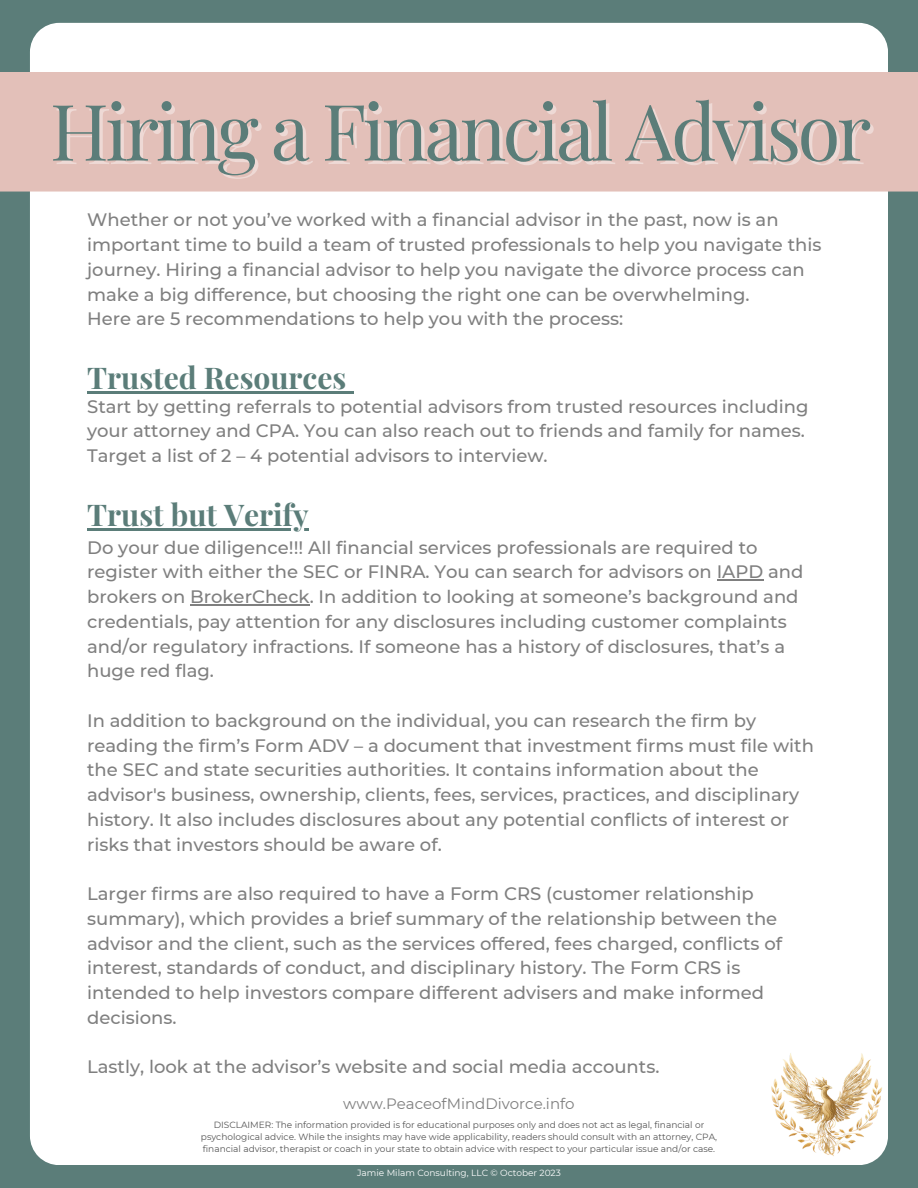
<style>
.page{position:relative;width:918px;height:1188px;background:#5b7d79}
.page>*{position:absolute;margin:0;border:0;box-sizing:border-box;transform-origin:0 0}
.t1{font:78px "Playfair Display";letter-spacing:-.045em;color:#5b7d79}
.t2{font:700 30px "Playfair Display";color:#5b7d79}
.t3{font:500 18px/24.8px "Montserrat";color:#7f7f7f}
.t4{font:15px "Montserrat";color:#7f7f7f}
.t5{font:9px/12px "Montserrat";color:#545454;text-align:center}
.t6{font:9px "Montserrat";color:#fff}
</style>
<div class="page">
<div style="left:30px;top:23px;width:858px;height:1142px;background:#fff"></div>
<div style="left:0;top:72px;width:918px;height:120px;background:#e3c0b9"></div>
<img style="left:764px;top:1040px;width:124px;height:125px">
<hr style="left:717px;top:580px;width:46px;height:1px;background:#7f7f7f">
<hr style="left:190px;top:604px;width:120px;height:1px;background:#7f7f7f">
<hr style="left:87px;top:528px;width:222px;height:2px;background:#5b7d79">
<hr style="left:87px;top:392px;width:260px;height:2px;background:#5b7d79">
<svg style="left:347px;top:392px;width:7px;height:2px"></svg>
<p class="t1" style="left:50px;top:76px;width:823px">Hiring a Financial Advisor</p>
<p class="t3" style="left:87px;top:208px;width:736px">Whether or not you’ve worked with a financial advisor in the past, now is an important time to build a team of trusted professionals to help you navigate this journey. Hiring a financial advisor to help you navigate the divorce process can make a big difference, but choosing the right one can be overwhelming.</p>
<p class="t3" style="left:87px;top:307px;width:538px">Here are 5 recommendations to help you with the process:</p>
<p class="t2" style="left:87px;top:357px;width:261px">Trusted Resources</p>
<p class="t3" style="left:87px;top:394px;width:723px">Start by getting referrals to potential advisors from trusted resources including your attorney and CPA. You can also reach out to friends and family for names.<br>Target a list of 2 – 4 potential advisors to interview.</p>
<p class="t2" style="left:87px;top:493px;width:223px">Trust but Verify</p>
<p class="t3" style="left:87px;top:535px;width:718px">Do your due diligence!!! All financial services professionals are required to register with either the SEC or FINRA. You can search for advisors on IAPD and brokers on BrokerCheck. In addition to looking at someone’s background and credentials, pay attention for any disclosures including customer complaints and/or regulatory infractions. If someone has a history of disclosures, that’s a huge red flag.</p>
<p class="t3" style="left:87px;top:708px;width:728px">In addition to background on the individual, you can research the firm by reading the firm’s Form ADV – a document that investment firms must file with the SEC and state securities authorities. It contains information about the advisor's business, ownership, clients, fees, services, practices, and disciplinary history. It also includes disclosures about any potential conflicts of interest or risks that investors should be aware of.</p>
<p class="t3" style="left:87px;top:881px;width:696px">Larger firms are also required to have a Form CRS (customer relationship summary), which provides a brief summary of the relationship between the advisor and the client, such as the services offered, fees charged, conflicts of interest, standards of conduct, and disciplinary history. The Form CRS is intended to help investors compare different advisers and make informed decisions.</p>
<p class="t3" style="left:87px;top:1055px;width:574px">Lastly, look at the advisor’s website and social media accounts.</p>
<p class="t4" style="left:343px;top:1095px;width:233px">www.PeaceofMindDivorce.info</p>
<p class="t5" style="left:201px;top:1119px;width:518px">DISCLAIMER: The information provided is for educational purposes only and does not act as legal, financial or psychological advice. While the insights may have wide applicability, readers should consult with an attorney, CPA, financial advisor, therapist or coach in your state to obtain advice with respect to your particular issue and/or case.</p>
<p class="t6" style="left:357px;top:1167px;width:205px">Jamie Milam Consulting, LLC © October 2023</p>
</div>
